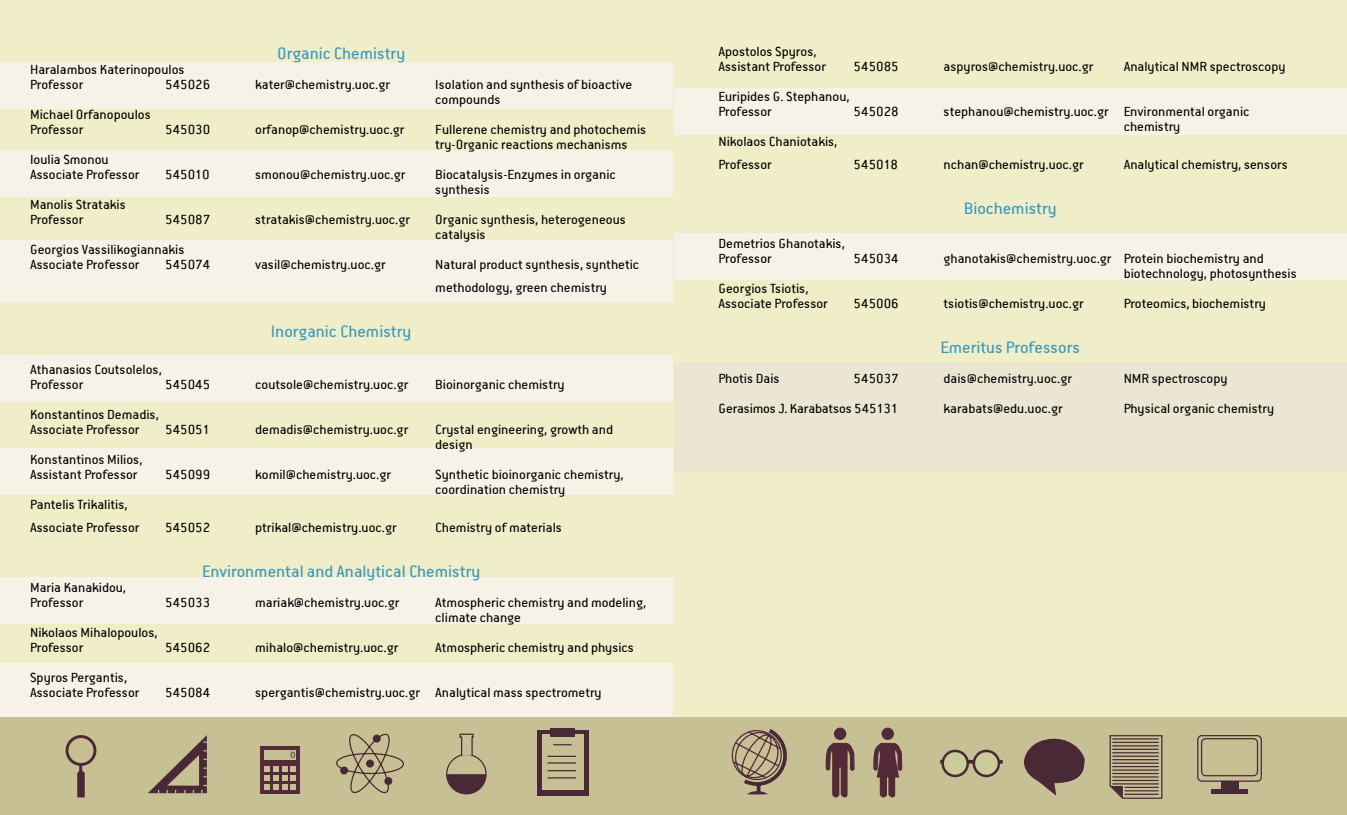
<style>
.page{position:relative;width:1347px;height:815px;background:#fff}
.page>*{position:absolute;margin:0;border:0;box-sizing:border-box;transform-origin:0 0}
.t1{font:18.75px "PF Premier Text";color:#3399bf}
.t2{font:15px/15px "PF Premier Text";color:#000}
.t3{font:9.62px "Myriad Pro";color:#4a2936}
</style>
<div class="page">
<div style="left:0;top:0;width:1346px;height:815px;background:#f0edc9"></div>
<div style="left:0;top:62px;width:672px;height:46px;background:#f7f2e8"></div>
<div style="left:674px;top:89px;width:672px;height:46px;background:#f7f2e8"></div>
<div style="left:674px;top:234px;width:672px;height:46px;background:#f7f2e8"></div>
<div style="left:0;top:151px;width:672px;height:46px;background:#f7f2e8"></div>
<div style="left:0;top:356px;width:672px;height:46px;background:#f7f2e8"></div>
<div style="left:0;top:448px;width:672px;height:46px;background:#f7f2e8"></div>
<div style="left:0;top:578px;width:672px;height:46px;background:#f7f2e8"></div>
<div style="left:0;top:663px;width:672px;height:55px;background:#f7f2e8"></div>
<div style="left:0;top:240px;width:672px;height:61px;background:#f7f2e8"></div>
<div style="left:674px;top:363px;width:672px;height:108px;background:#ebe6d1"></div>
<div style="left:0;top:718px;width:1346px;height:97px;background:#c7c094"></div>
<div style="left:834px;top:728px;width:12px;height:12px;background:#542938;border-radius:50%"></div>
<svg style="left:825px;top:743px;width:29px;height:54px"></svg>
<div style="left:881px;top:728px;width:13px;height:12px;background:#542938;border-radius:50%"></div>
<svg style="left:873px;top:743px;width:29px;height:54px"></svg>
<svg style="left:66px;top:735px;width:30px;height:31px"></svg>
<svg style="left:77px;top:763px;width:8px;height:34px"></svg>
<div style="left:68px;top:738px;width:25px;height:25px;background:#c7bf94;border-radius:50%"></div>
<svg style="left:148px;top:735px;width:59px;height:58px"></svg>
<div style="left:260px;top:746px;width:40px;height:47px;background:#542938"></div>
<div style="left:264px;top:750px;width:32px;height:9px;background:#c7bf94"></div>
<svg style="left:264px;top:766px;width:32px;height:23px"></svg>
<svg style="left:336px;top:733px;width:68px;height:61px"></svg>
<div style="left:373px;top:735px;width:8px;height:8px;background:#4a2936;border-radius:50%"></div>
<div style="left:366px;top:760px;width:8px;height:8px;background:#4a2936;border-radius:50%"></div>
<div style="left:384px;top:777px;width:8px;height:8px;background:#4a2936;border-radius:50%"></div>
<div style="left:340px;top:767px;width:8px;height:7px;background:#4a2936;border-radius:50%"></div>
<div style="left:446px;top:754px;width:40px;height:40px;border:1px solid #4a2936;border-radius:50%"></div>
<svg style="left:447px;top:733px;width:39px;height:62px"></svg>
<div style="left:537px;top:730px;width:51px;height:66px;background:#4a2936"></div>
<div style="left:542px;top:734px;width:41px;height:56px;background:#c7bf94"></div>
<svg style="left:553px;top:744px;width:18px;height:1px"></svg>
<svg style="left:547px;top:756px;width:29px;height:1px"></svg>
<hr style="left:547px;top:762px;width:29px;height:2px;background:#4a2936">
<svg style="left:547px;top:770px;width:29px;height:1px"></svg>
<svg style="left:547px;top:777px;width:29px;height:1px"></svg>
<div style="left:550px;top:728px;width:24px;height:8px;background:#4a2936"></div>
<svg style="left:731px;top:729px;width:56px;height:66px"></svg>
<svg style="left:940px;top:760px;width:62px;height:4px"></svg>
<div style="left:942px;top:751px;width:25px;height:25px;background:#cc9;border-radius:50%"></div>
<div style="left:941px;top:750px;width:28px;height:27px;border:2px solid #4a2936;border-radius:50%"></div>
<div style="left:974px;top:751px;width:25px;height:25px;background:#cc9;border-radius:50%"></div>
<div style="left:972px;top:750px;width:28px;height:27px;border:2px solid #4a2936;border-radius:50%"></div>
<svg style="left:1024px;top:738px;width:61px;height:58px"></svg>
<svg style="left:1109px;top:735px;width:54px;height:64px"></svg>
<svg style="left:1197px;top:736px;width:64px;height:45px"></svg>
<div style="left:1197px;top:735px;width:64px;height:47px;border:1px solid #4a2936;border-radius:4px"></div>
<div style="left:1220px;top:781px;width:18px;height:10px;background:#4a2936"></div>
<hr style="left:1211px;top:789px;width:36px;height:4px;background:#4a2936">
<div style="left:1201px;top:739px;width:56px;height:37px;background:#c7bf94;border-radius:4px"></div>
<div style="left:1200px;top:738px;width:58px;height:38px;border:1px solid #4a2936;border-radius:4px"></div>
<p class="t1" style="left:277px;top:44px;width:130px">Organic Chemistry</p>
<p class="t2" style="left:30px;top:62px;width:156px">Haralambos Katerinopoulos<br>Professor</p>
<p class="t2" style="left:165px;top:77px;width:47px">545026</p>
<p class="t2" style="left:255px;top:77px;width:136px">kater@chemistry.uoc.gr</p>
<p class="t2" style="left:435px;top:77px;width:198px">Isolation and synthesis of bioactive compounds</p>
<p class="t2" style="left:30px;top:107px;width:122px">Michael Orfanopoulos<br>Professor</p>
<p class="t2" style="left:30px;top:152px;width:111px">Ioulia Smonou<br>Associate Professor</p>
<p class="t2" style="left:165px;top:122px;width:47px">545030</p>
<p class="t2" style="left:255px;top:122px;width:151px">orfanop@chemistry.uoc.gr</p>
<p class="t2" style="left:435px;top:122px;width:212px">Fullerene chemistry and photochemis try-Organic reactions mechanisms</p>
<p class="t2" style="left:165px;top:167px;width:46px">545010</p>
<p class="t2" style="left:255px;top:167px;width:152px">smonou@chemistry.uoc.gr</p>
<p class="t2" style="left:435px;top:167px;width:182px">Biocatalysis-Enzymes in organic synthesis</p>
<p class="t2" style="left:30px;top:197px;width:97px">Manolis Stratakis<br>Professor</p>
<p class="t2" style="left:165px;top:212px;width:47px">545087</p>
<p class="t2" style="left:255px;top:212px;width:156px">stratakis@chemistry.uoc.gr</p>
<p class="t2" style="left:435px;top:212px;width:192px">Organic synthesis, heterogeneous catalysis</p>
<p class="t2" style="left:30px;top:242px;width:156px">Georgios Vassilikogiannakis<br>Associate Professor</p>
<p class="t2" style="left:165px;top:257px;width:47px">545074</p>
<p class="t2" style="left:255px;top:257px;width:132px">vasil@chemistry.uoc.gr</p>
<p class="t2" style="left:435px;top:253px;width:205px;line-height:22.5px">Natural product synthesis, synthetic methodology, green chemistry</p>
<p class="t1" style="left:271px;top:322px;width:142px">Inorganic Chemistry</p>
<p class="t2" style="left:30px;top:362px;width:133px">Αthanasios Coutsolelos,<br>Professor</p>
<p class="t2" style="left:165px;top:377px;width:47px">545045</p>
<p class="t2" style="left:255px;top:377px;width:155px">coutsole@chemistry.uoc.gr</p>
<p class="t2" style="left:435px;top:377px;width:131px">Bioinorganic chemistry</p>
<p class="t2" style="left:30px;top:407px;width:130px">Konstantinos Demadis,<br>Associate Professor</p>
<p class="t2" style="left:30px;top:452px;width:114px">Konstantinos Milios,<br>Assistant Professor</p>
<p class="t2" style="left:30px;top:493px;width:111px;line-height:22.5px">Pantelis Trikalitis,<br>Associate Professor</p>
<p class="t2" style="left:30px;top:580px;width:97px">Maria Kanakidou,<br>Professor</p>
<p class="t2" style="left:30px;top:625px;width:129px">Nikolaos Mihalopoulos,<br>Professor</p>
<p class="t2" style="left:30px;top:670px;width:111px">Spyros Pergantis,<br>Associate Professor</p>
<p class="t2" style="left:165px;top:422px;width:46px">545051</p>
<p class="t2" style="left:255px;top:422px;width:154px">demadis@chemistry.uoc.gr</p>
<p class="t2" style="left:435px;top:422px;width:179px">Crystal engineering, growth and design</p>
<p class="t2" style="left:165px;top:467px;width:47px">545099</p>
<p class="t2" style="left:255px;top:467px;width:137px">komil@chemistry.uoc.gr</p>
<p class="t2" style="left:435px;top:467px;width:190px">Synthetic bioinorganic chemistry, coordination chemistry</p>
<p class="t2" style="left:165px;top:520px;width:47px">545052</p>
<p class="t2" style="left:255px;top:520px;width:143px">ptrikal@chemistry.uoc.gr</p>
<p class="t2" style="left:435px;top:520px;width:128px">Chemistry of materials</p>
<p class="t1" style="left:202px;top:562px;width:280px">Environmental and Analytical Chemistry</p>
<p class="t2" style="left:165px;top:595px;width:47px">545033</p>
<p class="t2" style="left:255px;top:595px;width:145px">mariak@chemistry.uoc.gr</p>
<p class="t2" style="left:435px;top:595px;width:212px">Atmospheric chemistry and modeling, climate change</p>
<p class="t2" style="left:165px;top:640px;width:47px">545062</p>
<p class="t2" style="left:255px;top:640px;width:145px">mihalo@chemistry.uoc.gr</p>
<p class="t2" style="left:435px;top:640px;width:200px">Atmospheric chemistry and physics</p>
<p class="t2" style="left:165px;top:685px;width:47px">545084</p>
<p class="t2" style="left:255px;top:685px;width:348px">spergantis@chemistry.uoc.gr Αnalytical mass spectrometry</p>
<p class="t3" style="left:290px;top:749px;width:6px">0</p>
<p class="t2" style="left:718px;top:44px;width:109px">Apostolos Spyros,<br>Assistant Professor</p>
<p class="t2" style="left:853px;top:59px;width:47px">545085</p>
<p class="t2" style="left:943px;top:59px;width:151px">aspyros@chemistry.uoc.gr</p>
<p class="t2" style="left:1123px;top:59px;width:163px">Analytical NMR spectroscopy</p>
<p class="t2" style="left:718px;top:89px;width:133px">Euripides G. Stephanou,<br>Professor</p>
<p class="t2" style="left:853px;top:104px;width:47px">545028</p>
<p class="t2" style="left:1123px;top:104px;width:127px;text-indent:-180px">stephanou@chemistry.uoc.gr Environmental organic chemistry</p>
<p class="t2" style="left:718px;top:130px;width:120px;line-height:22.5px">Nikolaos Chaniotakis,<br>Professor</p>
<p class="t2" style="left:718px;top:235px;width:128px">Demetrios Ghanotakis,<br>Professor</p>
<p class="t2" style="left:718px;top:280px;width:111px">Georgios Tsiotis,<br>Associate Professor</p>
<p class="t2" style="left:853px;top:157px;width:46px">545018</p>
<p class="t2" style="left:943px;top:157px;width:142px">nchan@chemistry.uoc.gr</p>
<p class="t2" style="left:1123px;top:157px;width:166px">Analytical chemistry, sensors</p>
<p class="t1" style="left:963px;top:199px;width:94px">Biochemistry</p>
<p class="t2" style="left:853px;top:250px;width:47px">545034</p>
<p class="t2" style="left:1123px;top:250px;width:175px;text-indent:-180px">ghanotakis@chemistry.uoc.gr Protein biochemistry and biotechnology, photosynthesis</p>
<p class="t2" style="left:853px;top:295px;width:47px">545006</p>
<p class="t2" style="left:943px;top:295px;width:141px">tsiotis@chemistry.uoc.gr</p>
<p class="t2" style="left:1123px;top:295px;width:144px">Proteomics, biochemistry</p>
<p class="t1" style="left:940px;top:338px;width:141px">Emeritus Professors</p>
<p class="t2" style="left:718px;top:370px;width:63px">Photis Dais</p>
<p class="t2" style="left:853px;top:370px;width:47px">545037</p>
<p class="t2" style="left:943px;top:370px;width:130px">dais@chemistry.uoc.gr</p>
<p class="t2" style="left:1123px;top:370px;width:105px">NMR spectroscopy</p>
<p class="t2" style="left:718px;top:400px;width:181px">Gerasimos J. Karabatsos 545131</p>
<p class="t2" style="left:943px;top:400px;width:120px">karabats@edu.uoc.gr</p>
<p class="t2" style="left:1123px;top:400px;width:152px">Physical organic chemistry</p>
</div>
